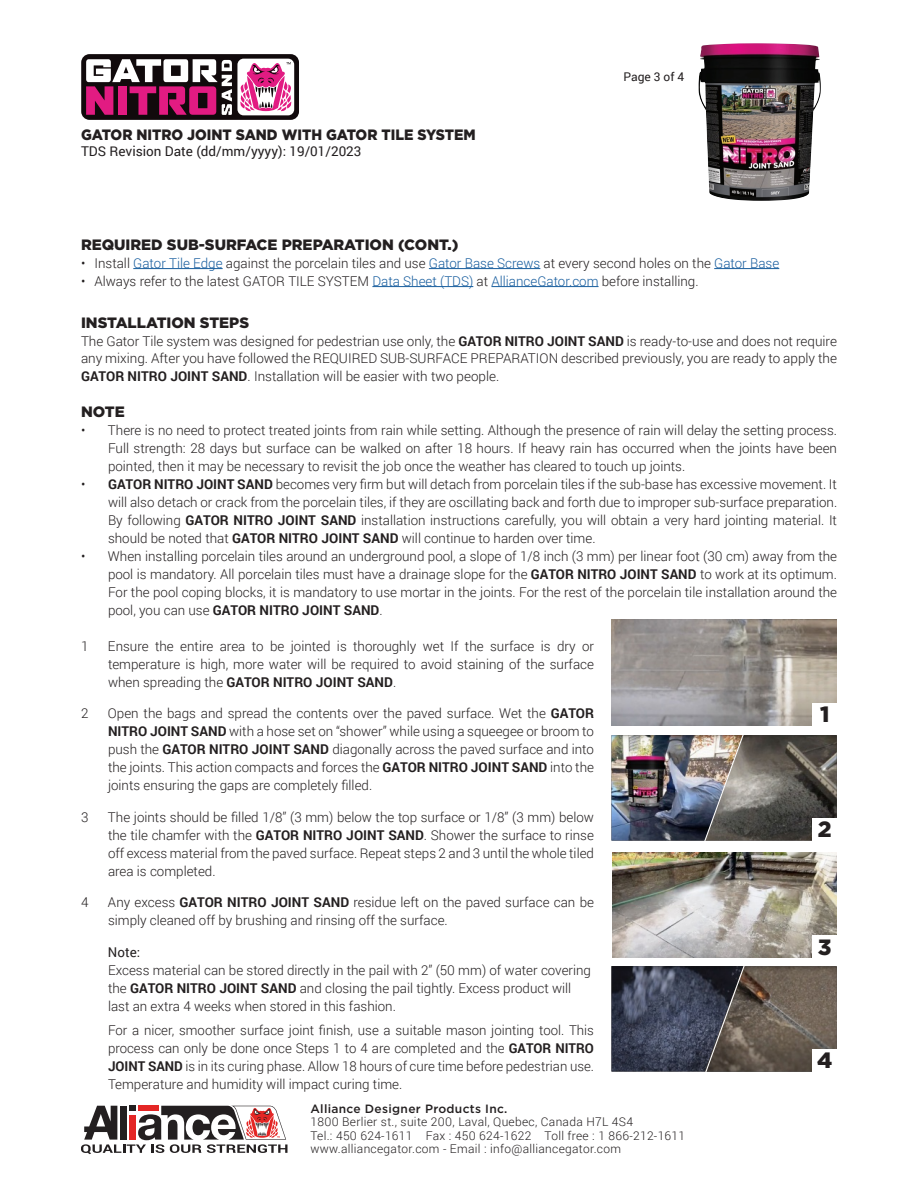
<style>
.page{position:relative;width:918px;height:1188px;background:#fff}
.page>*{position:absolute;margin:0;border:0;box-sizing:border-box;transform-origin:0 0}
.t1{font:900 22.05px "Gotham";color:#231f20}
.t2{font:900 15px "Gotham";color:#231f20}
.t3{font:900 15px "Gotham";color:#231f20;scale:.94 1}
.t4{font:300 13.5px/18px "Roboto";color:#231f20;text-align:justify}
.t5{font:13.5px "Roboto";color:#231f20}
.t6{font:300 12px/13.2px "Roboto";letter-spacing:.025em;color:#231f20}
.t7{font:500 12px "Gotham";letter-spacing:.025em;color:#231f20}
.t8{font:12px "Roboto";color:#231f20}
.s1{color:#175d9e}
.s2{font-weight:700}
.s3{font-weight:400}
</style>
<div class="page">
<svg style="left:81px;top:1105px;width:206px;height:49px"></svg>
<img style="left:698px;top:43px;width:123px;height:158px">
<div style="left:81px;top:54px;width:218px;height:66px;background:#110a0c;border-radius:8px"></div>
<div style="left:237px;top:59px;width:57px;height:56px;background:#fff;border-radius:6px"></div>
<svg style="left:238px;top:59px;width:56px;height:52px"></svg>
<svg style="left:86px;top:59px;width:146px;height:56px"></svg>
<img style="left:612px;top:853px;width:225px;height:105px">
<hr style="left:133px;top:268px;width:90px;height:1px;background:#175d9e">
<hr style="left:429px;top:268px;width:111px;height:1px;background:#175d9e">
<hr style="left:714px;top:268px;width:65px;height:1px;background:#175d9e">
<hr style="left:372px;top:286px;width:101px;height:1px;background:#175d9e">
<hr style="left:491px;top:286px;width:108px;height:1px;background:#175d9e">
<div style="left:813px;top:936px;width:24px;height:22px;background:#fff"></div>
<img style="left:611px;top:735px;width:226px;height:106px">
<img style="left:611px;top:620px;width:226px;height:105px">
<div style="left:813px;top:703px;width:24px;height:22px;background:#fff"></div>
<svg style="left:611px;top:966px;width:226px;height:106px;background:#565357"></svg>
<p class="t3" style="left:81px;top:125px;width:421px">GATOR NITRO JOINT SAND WITH GATOR TILE SYSTEM</p>
<p class="t5" style="left:81px;top:142px;width:282px">TDS Revision Date (dd/mm/yyyy): 19/01/2023</p>
<p class="t8" style="left:624px;top:68px;width:62px">Page 3 of 4</p>
<p class="t2" style="left:81px;top:234px;width:379px">REQUIRED SUB-SURFACE PREPARATION (CONT.)</p>
<p class="t4" style="left:81px;top:253px;width:700px">• Install <span class="s1">Gator Tile Edge</span> against the porcelain tiles and use <span class="s1">Gator Base Screws</span> at every second holes on the <span class="s1">Gator Base</span></p>
<p class="t4" style="left:81px;top:271px;width:619px">• Always refer to the latest GATOR TILE SYSTEM <span class="s1">Data Sheet (TDS)</span> at <span class="s1">AllianceGator.com</span> before installing.</p>
<p class="t2" style="left:81px;top:313px;width:170px">INSTALLATION STEPS</p>
<p class="t4" style="left:81px;top:333px;width:758px;line-height:16.2px">The Gator Tile system was designed for pedestrian use only, the <span class="s2">GATOR NITRO JOINT SAND</span> is ready-to-use and does not require any mixing. After you have followed the REQUIRED SUB-SURFACE PREPARATION described previously, you are ready to apply the</p>
<p class="t4" style="left:81px;top:366px;width:420px"><span class="s2">GATOR NITRO JOINT SAND</span>. Installation will be easier with two people.</p>
<p class="t2" style="left:81px;top:401px;width:45px">NOTE</p>
<p class="t4" style="left:108px;top:420px;width:731px;text-indent:-27px">• There is no need to protect treated joints from rain while setting. Although the presence of rain will delay the setting process.<br>Full strength: 28 days but surface can be walked on after 18 hours. If heavy rain has occurred when the joints have been pointed, then it may be necessary to revisit the job once the weather has cleared to touch up joints.</p>
<p class="t4" style="left:108px;top:474px;width:731px;text-indent:-27px">• <span class="s2">GATOR NITRO JOINT SAND</span> becomes very firm but will detach from porcelain tiles if the sub-base has excessive movement. It will also detach or crack from the porcelain tiles, if they are oscillating back and forth due to improper sub-surface preparation.<br>By following <span class="s2">GATOR NITRO JOINT SAND</span> installation instructions carefully, you will obtain a very hard jointing material. It should be noted that <span class="s2">GATOR NITRO JOINT SAND</span> will continue to harden over time.</p>
<p class="t4" style="left:108px;top:546px;width:731px;text-indent:-27px">• When installing porcelain tiles around an underground pool, a slope of 1/8 inch (3 mm) per linear foot (30 cm) away from the pool is mandatory. All porcelain tiles must have a drainage slope for the <span class="s2">GATOR NITRO JOINT SAND</span> to work at its optimum.<br>For the pool coping blocks, it is mandatory to use mortar in the joints. For the rest of the porcelain tile installation around the pool, you can use <span class="s2">GATOR NITRO JOINT SAND</span>.</p>
<p class="t4" style="left:81px;top:636px;width:9px">1</p>
<p class="t4" style="left:108px;top:636px;width:488px">Ensure the entire area to be jointed is thoroughly wet If the surface is dry or temperature is high, more water will be required to avoid staining of the surface when spreading the <span class="s2">GATOR NITRO JOINT SAND</span>.</p>
<p class="t4" style="left:81px;top:704px;width:9px">2</p>
<p class="t4" style="left:108px;top:704px;width:488px">Open the bags and spread the contents over the paved surface. Wet the <span class="s2">GATOR NITRO JOINT SAND</span> with a hose set on “shower” while using a squeegee or broom to push the <span class="s2">GATOR NITRO JOINT SAND</span> diagonally across the paved surface and into the joints. This action compacts and forces the <span class="s2">GATOR NITRO JOINT SAND</span> into the joints ensuring the gaps are completely filled.</p>
<p class="t4" style="left:81px;top:807px;width:9px">3</p>
<p class="t4" style="left:108px;top:807px;width:488px">The joints should be filled 1/8’’ (3 mm) below the top surface or 1/8’’ (3 mm) below the tile chamfer with the <span class="s2">GATOR NITRO JOINT SAND</span>. Shower the surface to rinse off excess material from the paved surface. Repeat steps 2 and 3 until the whole tiled area is completed.</p>
<p class="t4" style="left:81px;top:893px;width:9px">4</p>
<p class="t4" style="left:108px;top:893px;width:488px">Any excess <span class="s2">GATOR NITRO JOINT SAND</span> residue left on the paved surface can be simply cleaned off by brushing and rinsing off the surface.</p>
<p class="t4" style="left:108px;top:942px;width:485px;text-align:left"><span class="s3">Note:<br></span>Excess material can be stored directly in the pail with 2” (50 mm) of water covering the <span class="s2">GATOR NITRO JOINT SAND</span> and closing the pail tightly. Excess product will last an extra 4 weeks when stored in this fashion.</p>
<p class="t4" style="left:108px;top:1021px;width:488px">For a nicer, smoother surface joint finish, use a suitable mason jointing tool. This process can only be done once Steps 1 to 4 are completed and the <span class="s2">GATOR NITRO JOINT SAND</span> is in its curing phase. Allow 18 hours of cure time before pedestrian use.<br>Temperature and humidity will impact curing time.</p>
<p class="t1" style="left:820px;top:699px;width:11px">1</p>
<p class="t1" style="left:818px;top:814px;width:15px">2</p>
<p class="t1" style="left:818px;top:932px;width:15px">3</p>
<p class="t1" style="left:817px;top:1045px;width:17px">4</p>
<p class="t7" style="left:310px;top:1101px;width:199px">Alliance Designer Products Inc.</p>
<p class="t6" style="left:310px;top:1115px;width:376px">1800 Berlier st., suite 200, Laval, Quebec, Canada H7L 4S4<br>Tel.: 450 624-1611 Fax : 450 624-1622 Toll free : 1 866-212-1611 www.alliancegator.com - Email : info@alliancegator.com</p>
</div>
